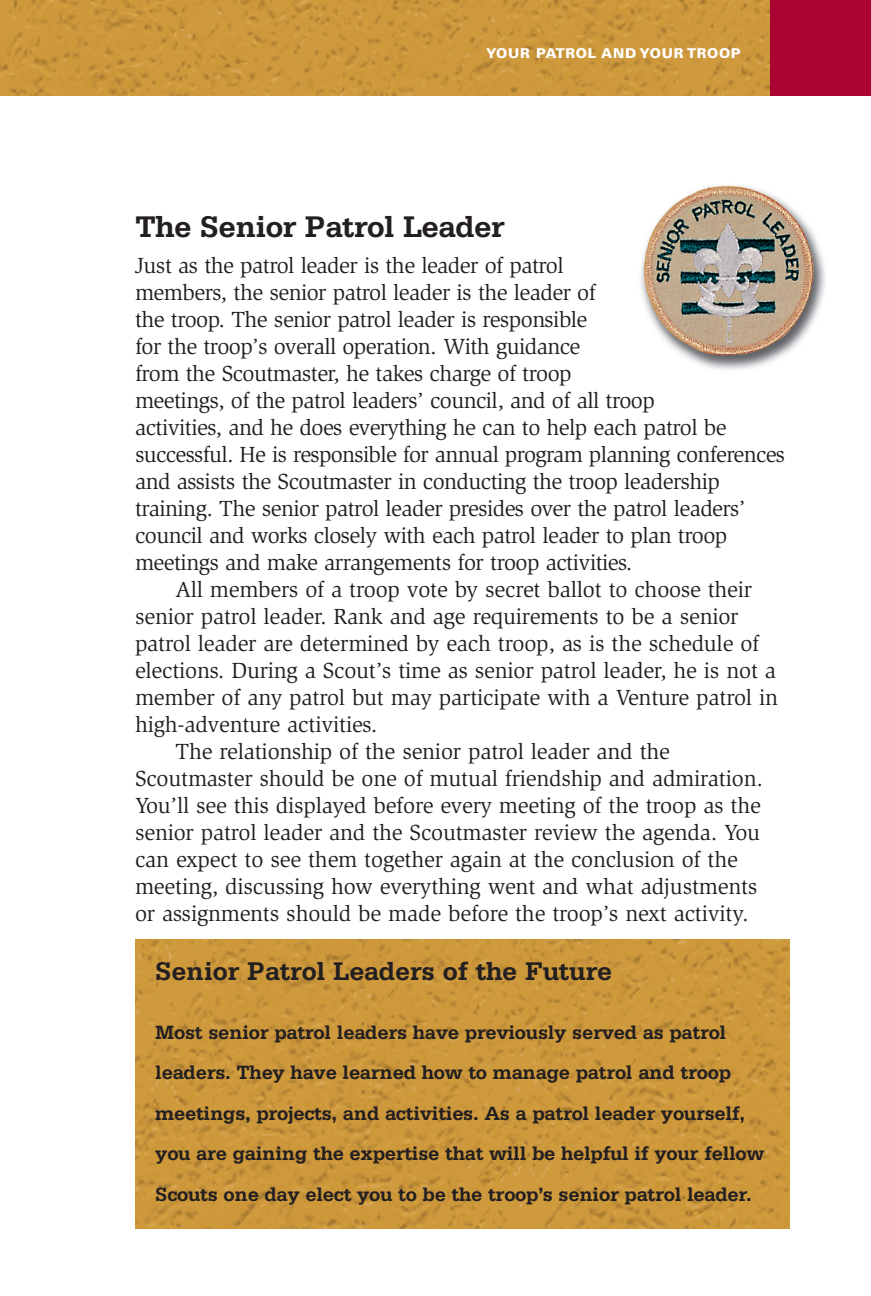
<style>
.page{position:relative;width:871px;height:1296px;background:#fff}
.page>*{position:absolute;margin:0;border:0;box-sizing:border-box;transform-origin:0 0}
._2{font:700 31.5px "Serifa Std";letter-spacing:-.02em;color:#231f20}
.Sidebar_Head{font:700 27px "Serifa Std";letter-spacing:-.01em;color:#231f20}
.Paragraph_indent{font:22.5px/27px "Slimbach Std";letter-spacing:-.01em;color:#231f20}
.Paragraph_no_indent{font:22.5px/27px "Slimbach Std";letter-spacing:-.025em;color:#231f20}
.Sidebar_Text{font:700 20.25px/40.5px "Serifa Std";letter-spacing:-.015em;color:#231f20}
.Chapter_Folios{font:900 13.5px "Univers";letter-spacing:.05em;color:#fff}
</style>
<div class="page">
<img style="left:0;top:0;width:770px;height:96px">
<div style="left:770px;top:0;width:101px;height:96px;background:#ab0333"></div>
<img style="left:641px;top:185px;width:184px;height:185px">
<img style="left:135px;top:940px;width:655px;height:288px">
<p class="Chapter_Folios" style="left:486px;top:45px;width:256px">YOUR PATROL AND YOUR TROOP</p>
<p class="_2" style="left:135px;top:208px;width:371px">The Senior Patrol Leader</p>
<p class="Paragraph_no_indent" style="left:135px;top:252px;width:651px">Just as the patrol leader is the leader of patrol<br>members, the senior patrol leader is the leader of<br>the troop. The senior patrol leader is responsible<br>for the troop’s overall operation. With guidance<br>from the Scoutmaster, he takes charge of troop<br>meetings, of the patrol leaders’ council, and of all troop<br>activities, and he does everything he can to help each patrol be successful. He is responsible for annual program planning conferences and assists the Scoutmaster in conducting the troop leadership training. The senior patrol leader presides over the patrol leaders’ council and works closely with each patrol leader to plan troop meetings and make arrangements for troop activities.</p>
<p class="Paragraph_indent" style="left:135px;top:576px;width:644px;text-indent:40px">All members of a troop vote by secret ballot to choose their senior patrol leader. Rank and age requirements to be a senior patrol leader are determined by each troop, as is the schedule of elections. During a Scout’s time as senior patrol leader, he is not a member of any patrol but may participate with a Venture patrol in high-adventure activities.</p>
<p class="Paragraph_indent" style="left:135px;top:738px;width:629px;text-indent:40px">The relationship of the senior patrol leader and the Scoutmaster should be one of mutual friendship and admiration.<br>You’ll see this displayed before every meeting of the troop as the senior patrol leader and the Scoutmaster review the agenda. You can expect to see them together again at the conclusion of the meeting, discussing how everything went and what adjustments or assignments should be made before the troop’s next activity.</p>
<p class="Sidebar_Head" style="left:155px;top:956px;width:458px">Senior Patrol Leaders of the Future</p>
<p class="Sidebar_Text" style="left:155px;top:1012px;width:611px">Most senior patrol leaders have previously served as patrol leaders. They have learned how to manage patrol and troop meetings, projects, and activities. As a patrol leader yourself, you are gaining the expertise that will be helpful if your fellow Scouts one day elect you to be the troop’s senior patrol leader.</p>
</div>
